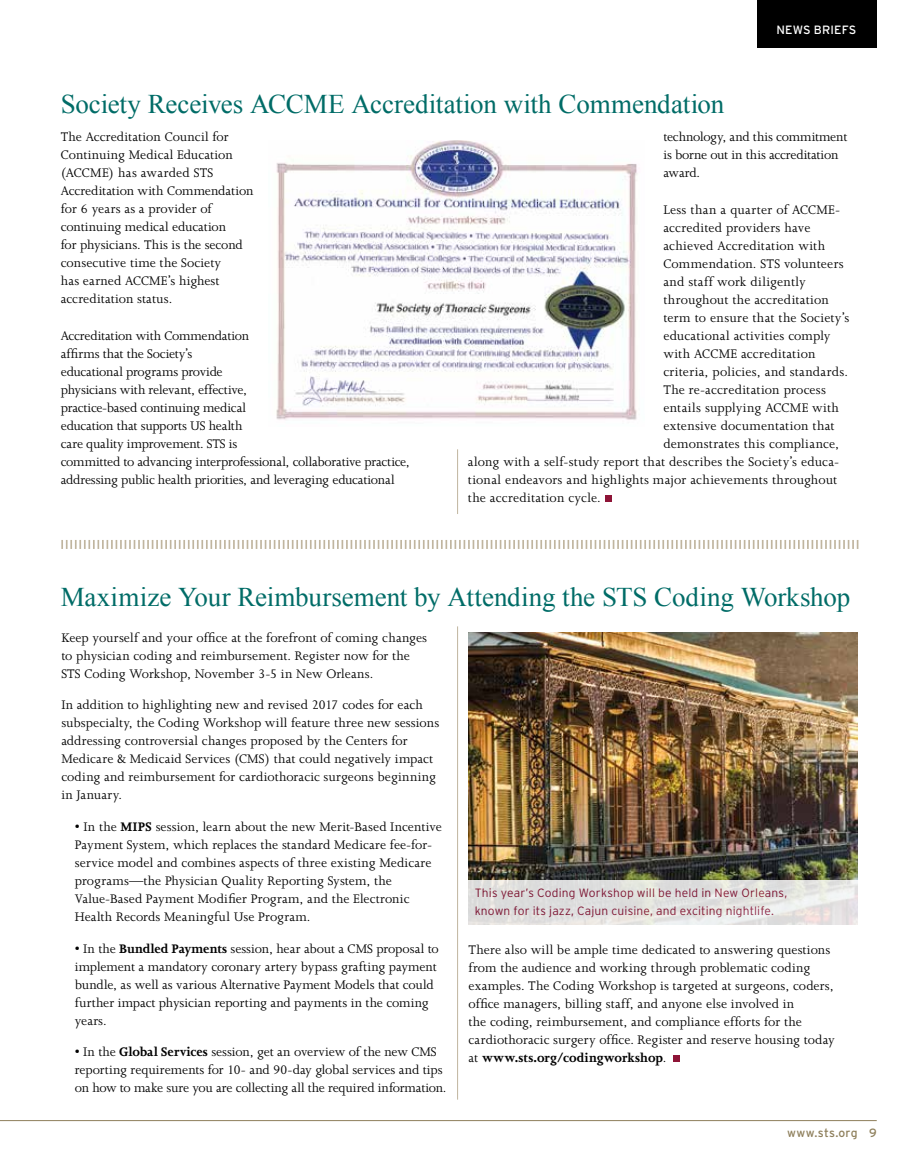
<style>
.page{position:relative;width:918px;height:1175px;background:#fff}
.page>*{position:absolute;margin:0;border:0;box-sizing:border-box;transform-origin:0 0}
.t1{font:27px "Times New Roman";letter-spacing:-.005em;color:#006c67}
.t2{font:14.25px/18px "Joanna MT Std";color:#000}
.t3{font:14.25px "Joanna MT Std";letter-spacing:.02em;color:#000}
.t4{font:14.25px "Joanna MT Std";letter-spacing:.025em;color:#000}
.t5{font:300 12px/18px "Interstate";letter-spacing:.015em;color:#8e1437}
.t6{font:12px "Interstate";letter-spacing:.015em;color:#8e7f5b}
.t7{font:12px "Interstate";letter-spacing:.01em;color:#fff}
.s1{font-weight:700}
</style>
<div class="page">
<hr style="left:0;top:1120px;width:877px;height:1px;background:#8e7f5b">
<div style="left:758px;top:0;width:119px;height:47px;background:#000"></div>
<svg style="left:61px;top:540px;width:797px;height:9px"></svg>
<div style="left:673px;top:1055px;width:7px;height:6px;background:#8e1437"></div>
<img style="left:469px;top:632px;width:389px;height:248px">
<div style="left:605px;top:495px;width:7px;height:7px;background:#8e1437"></div>
<img style="left:276px;top:140px;width:361px;height:280px">
<hr style="left:457px;top:449px;width:1px;height:65px;background:#c0b59f">
<hr style="left:457px;top:626px;width:1px;height:473px;background:#c0b59f">
<svg style="left:468px;top:880px;width:390px;height:44px;background:#e2e2e0"></svg>
<h1 class="t1" style="left:61px;top:86px;width:665px">Society Receives ACCME Accreditation with Commendation</h1>
<p class="t7" style="left:776px;top:22px;width:81px">NEWS BRIEFS</p>
<p class="t2" style="left:61px;top:128px;width:194px">The Accreditation Council for<br>Continuing Medical Education (ACCME) has awarded STS<br>Accreditation with Commendation for 6 years as a provider of continuing medical education<br>for physicians. This is the second consecutive time the Society<br>has earned ACCME’s highest accreditation status.</p>
<p class="t2" style="left:61px;top:326px;width:351px">Accreditation with Commendation<br>affirms that the Society’s<br>educational programs provide<br>physicians with relevant, effective,<br>practice-based continuing medical<br>education that supports US health<br>care quality improvement. STS is<br>committed to advancing interprofessional, collaborative practice, addressing public health priorities, and leveraging educational</p>
<p class="t2" style="left:663px;top:128px;width:186px">technology, and this commitment is borne out in this accreditation award.</p>
<p class="t3" style="left:663px;top:202px;width:178px">Less than a quarter of ACCME-</p>
<p class="t2" style="left:663px;top:218px;width:149px">accredited providers have</p>
<p class="t2" style="left:663px;top:236px;width:163px">achieved Accreditation with</p>
<p class="t2" style="left:663px;top:254px;width:182px">Commendation. STS volunteers</p>
<p class="t3" style="left:663px;top:274px;width:144px">and staff work diligently</p>
<p class="t2" style="left:663px;top:290px;width:167px">throughout the accreditation</p>
<p class="t3" style="left:663px;top:310px;width:188px">term to ensure that the Society’s</p>
<p class="t2" style="left:663px;top:326px;width:169px">educational activities comply</p>
<p class="t2" style="left:663px;top:344px;width:154px">with ACCME accreditation</p>
<p class="t4" style="left:663px;top:364px;width:186px">criteria, policies, and standards.</p>
<p class="t2" style="left:663px;top:380px;width:164px">The re-accreditation process</p>
<p class="t3" style="left:663px;top:400px;width:177px">entails supplying ACCME with</p>
<p class="t3" style="left:663px;top:418px;width:173px">extensive documentation that</p>
<p class="t2" style="left:663px;top:434px;width:177px">demonstrates this compliance,</p>
<p class="t3" style="left:468px;top:454px;width:373px">along with a self-study report that describes the Society’s educa-</p>
<p class="t2" style="left:468px;top:470px;width:371px">tional endeavors and highlights major achievements throughout</p>
<p class="t2" style="left:468px;top:488px;width:134px">the accreditation cycle.</p>
<h1 class="t1" style="left:61px;top:579px;width:791px">Maximize Your Reimbursement by Attending the STS Coding Workshop</h1>
<p class="t2" style="left:61px;top:628px;width:367px">Keep yourself and your office at the forefront of coming changes to physician coding and reimbursement. Register now for the<br>STS Coding Workshop, November 3-5 in New Orleans.</p>
<p class="t2" style="left:61px;top:696px;width:380px">In addition to highlighting new and revised 2017 codes for each subspecialty, the Coding Workshop will feature three new sessions addressing controversial changes proposed by the Centers for Medicare &amp; Medicaid Services (CMS) that could negatively impact coding and reimbursement for cardiothoracic surgeons beginning in January.</p>
<p class="t2" style="left:75px;top:817px;width:369px">• In the <span class="s1">MIPS</span> session, learn about the new Merit-Based Incentive Payment System, which replaces the standard Medicare fee-for&shy;service model and combines aspects of three existing Medicare programs—the Physician Quality Reporting System, the Value-Based Payment Modifier Program, and the Electronic Health Records Meaningful Use Program.</p>
<p class="t2" style="left:75px;top:939px;width:365px">• In the <span class="s1">Bundled Payments</span> session, hear about a CMS proposal to implement a mandatory coronary artery bypass grafting payment bundle, as well as various Alternative Payment Models that could further impact physician reporting and payments in the coming years.</p>
<p class="t2" style="left:75px;top:1042px;width:373px">• In the <span class="s1">Global Services</span> session, get an overview of the new CMS reporting requirements for 10- and 90-day global services and tips on how to make sure you are collecting all the required information.</p>
<p class="t5" style="left:475px;top:883px;width:314px">This year’s Coding Workshop will be held in New Orleans, known for its jazz, Cajun cuisine, and exciting nightlife.</p>
<p class="t2" style="left:469px;top:940px;width:368px">There also will be ample time dedicated to answering questions from the audience and working through problematic coding examples. The Coding Workshop is targeted at surgeons, coders, office managers, billing staff, and anyone else involved in<br>the coding, reimbursement, and compliance efforts for the cardiothoracic surgery office. Register and reserve housing today at <span class="s1">www.sts.org/codingworkshop</span>.</p>
<p class="t6" style="left:787px;top:1125px;width:91px">www.sts.org 9</p>
</div>
